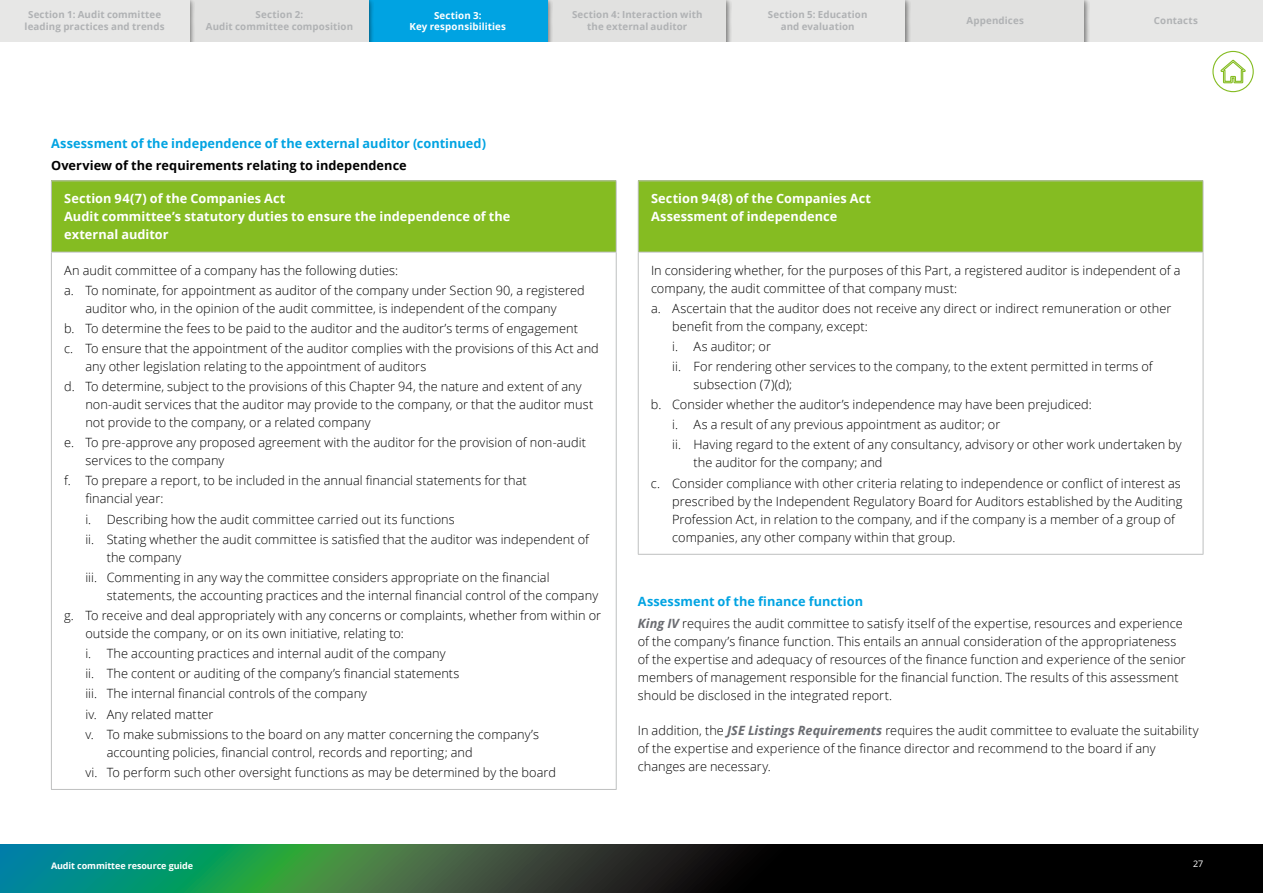
<style>
.page{position:relative;width:1263px;height:893px;background:#fff}
.page>*{position:absolute;margin:0;border:0;box-sizing:border-box;transform-origin:0 0}
.t1{font:300 12.75px/20.1px "Open Sans";letter-spacing:.005em;color:#000}
.t2{font:700 12.75px/18px "Open Sans";letter-spacing:.005em;color:#fff}
.t3{font:700 12.75px "Open Sans";letter-spacing:.005em;color:#00a3e2}
.t4{font:700 12.75px "Open Sans";letter-spacing:.005em;color:#000}
.t5{font:700 9.75px/11.2px "Open Sans";letter-spacing:.01em;color:#b0b2b4;text-align:center}
.t6{font:700 9.75px/11.2px "Open Sans";letter-spacing:.01em;color:#fff;text-align:center}
.t7{font:700 9px "Open Sans";letter-spacing:-.01em;color:#fff}
.t8{font:9px "Open Sans";color:#fff}
.s1{font-weight:700;color:#00a3e2}
.s2{font-weight:700;font-style:italic;color:#6a6c71}
</style>
<div class="page">
<div style="left:1074px;top:0;width:189px;height:60px;background:#e7e7e6"></div>
<div style="left:895px;top:0;width:189px;height:60px;background:#e1e1e0"></div>
<div style="left:716px;top:0;width:189px;height:60px;background:#e7e7e6"></div>
<div style="left:537px;top:0;width:189px;height:60px;background:#e1e1e0"></div>
<div style="left:358px;top:0;width:189px;height:60px;background:#00a3e2"></div>
<div style="left:179px;top:0;width:189px;height:60px;background:#e1e1e0"></div>
<div style="left:0;top:0;width:195px;height:66px;background:#000;opacity:.45"></div>
<div style="left:0;top:0;width:189px;height:60px;background:#e7e7e6"></div>
<div style="left:0;top:43px;width:1263px;height:87px;background:#fff"></div>
<svg style="left:1212px;top:50px;width:42px;height:43px"></svg>
<svg style="left:0;top:845px;width:1263px;height:48px;background:#153d2c"></svg>
<div style="left:51px;top:181px;width:565px;height:71px;background:#85bc22"></div>
<hr style="left:51px;top:180px;width:566px;height:1px;background:#bec0c0">
<hr style="left:51px;top:181px;width:1px;height:71px;background:#bec0c0">
<hr style="left:616px;top:181px;width:1px;height:71px;background:#bec0c0">
<hr style="left:51px;top:252px;width:566px;height:1px;background:#bec0c0">
<hr style="left:51px;top:252px;width:1px;height:537px;background:#bec0c0">
<hr style="left:616px;top:252px;width:1px;height:537px;background:#bec0c0">
<hr style="left:51px;top:789px;width:566px;height:1px;background:#bec0c0">
<div style="left:638px;top:181px;width:565px;height:71px;background:#85bc22"></div>
<hr style="left:638px;top:180px;width:565px;height:1px;background:#bec0c0">
<hr style="left:638px;top:181px;width:1px;height:71px;background:#bec0c0">
<hr style="left:1203px;top:181px;width:1px;height:71px;background:#bec0c0">
<hr style="left:638px;top:252px;width:565px;height:1px;background:#bec0c0">
<hr style="left:638px;top:252px;width:1px;height:302px;background:#bec0c0">
<hr style="left:1203px;top:252px;width:1px;height:302px;background:#bec0c0">
<hr style="left:638px;top:554px;width:565px;height:1px;background:#bec0c0">
<p class="t5" style="left:25px;top:9px;width:142px">Section 1: Audit committee leading practices and trends</p>
<p class="t5" style="left:206px;top:9px;width:149px">Section 2:<br>Audit committee composition</p>
<p class="t6" style="left:410px;top:10px;width:98px">Section 3:<br>Key responsibilities</p>
<p class="t5" style="left:572px;top:9px;width:132px">Section 4: Interaction with the external auditor</p>
<p class="t5" style="left:768px;top:9px;width:101px">Section 5: Education and evaluation</p>
<p class="t5" style="left:966px;top:15px;width:59px">Appendices</p>
<p class="t5" style="left:1154px;top:15px;width:45px">Contacts</p>
<p class="t3" style="left:51px;top:134px;width:437px">Assessment of the independence of the external auditor (continued)</p>
<p class="t4" style="left:51px;top:157px;width:357px">Overview of the requirements relating to independence</p>
<p class="t2" style="left:64px;top:189px;width:448px">Section 94(7) of the Companies Act<br>Audit committee’s statutory duties to ensure the independence of the external auditor</p>
<p class="t1" style="left:64px;top:260px;width:522px">An audit committee of a company has the following duties:<br>a. To nominate, for appointment as auditor of the company under Section 90, a registered</p>
<p class="t1" style="left:64px;top:298px;width:536px;text-indent:21px">auditor who, in the opinion of the audit committee, is independent of the company<br>b. To determine the fees to be paid to the auditor and the auditor’s terms of engagement<br>c. To ensure that the appointment of the auditor complies with the provisions of this Act and</p>
<p class="t1" style="left:64px;top:356px;width:519px;text-indent:21px">any other legislation relating to the appointment of auditors<br>d. To determine, subject to the provisions of this Chapter 94, the nature and extent of any</p>
<p class="t1" style="left:85px;top:395px;width:509px;line-height:18px">non-audit services that the auditor may provide to the company, or that the auditor must not provide to the company, or a related company</p>
<p class="t1" style="left:85px;top:433px;width:502px;line-height:18px;text-indent:-21px">e. To pre-approve any proposed agreement with the auditor for the provision of non-audit services to the company</p>
<p class="t1" style="left:85px;top:471px;width:443px;line-height:18px;text-indent:-21px">f. To prepare a report, to be included in the annual financial statements for that financial year:</p>
<p class="t1" style="left:85px;top:509px;width:505px">i. Describing how the audit committee carried out its functions<br>ii. Stating whether the audit committee is satisfied that the auditor was independent of</p>
<p class="t1" style="left:85px;top:547px;width:466px;text-indent:21px">the company<br>iii. Commenting in any way the committee considers appropriate on the financial</p>
<p class="t1" style="left:64px;top:585px;width:538px;text-align:right">statements, the accounting practices and the internal financial control of the company<br>g. To receive and deal appropriately with any concerns or complaints, whether from within or</p>
<p class="t1" style="left:85px;top:623px;width:455px">outside the company, or on its own initiative, relating to:<br>i. The accounting practices and internal audit of the company<br>ii. The content or auditing of the company’s financial statements<br>iii. The internal financial controls of the company<br>iv. Any related matter<br>v. To make submissions to the board on any matter concerning the company’s</p>
<p class="t1" style="left:85px;top:742px;width:472px;text-indent:21px">accounting policies, financial control, records and reporting; and<br>vi. To perform such other oversight functions as may be determined by the board</p>
<p class="t2" style="left:651px;top:189px;width:222px">Section 94(8) of the Companies Act<br>Assessment of independence</p>
<p class="t1" style="left:651px;top:261px;width:531px;line-height:18px">In considering whether, for the purposes of this Part, a registered auditor is independent of a company, the audit committee of that company must:</p>
<p class="t1" style="left:672px;top:299px;width:501px;line-height:18px;text-indent:-21px">a. Ascertain that the auditor does not receive any direct or indirect remuneration or other benefit from the company, except:</p>
<p class="t1" style="left:672px;top:336px;width:482px">i. As auditor; or<br>ii. For rendering other services to the company, to the extent permitted in terms of</p>
<p class="t1" style="left:693px;top:374px;width:100px">subsection (7)(d);</p>
<p class="t1" style="left:651px;top:394px;width:442px">b. Consider whether the auditor’s independence may have been prejudiced:</p>
<p class="t1" style="left:672px;top:414px;width:330px">i. As a result of any previous appointment as auditor; or</p>
<p class="t1" style="left:672px;top:434px;width:511px">ii. Having regard to the extent of any consultancy, advisory or other work undertaken by</p>
<p class="t1" style="left:651px;top:452px;width:531px;text-indent:43px">the auditor for the company; and<br>c. Consider compliance with other criteria relating to independence or conflict of interest as</p>
<p class="t1" style="left:672px;top:492px;width:512px;line-height:18px">prescribed by the Independent Regulatory Board for Auditors established by the Auditing<br>Profession Act, in relation to the company, and if the company is a member of a group of companies, any other company within that group.</p>
<p class="t1" style="left:638px;top:590px;width:546px;line-height:22.2px"><span class="s1">Assessment of the finance function<br></span><span class="s2">King IV</span> requires the audit committee to satisfy itself of the expertise, resources and experience</p>
<p class="t1" style="left:638px;top:632px;width:549px;line-height:18px">of the company’s finance function. This entails an annual consideration of the appropriateness of the expertise and adequacy of resources of the finance function and experience of the senior members of management responsible for the financial function. The results of this assessment should be disclosed in the integrated report.</p>
<p class="t1" style="left:638px;top:721px;width:562px;line-height:18px">In addition, the <span class="s2">JSE Listings Requirements</span> requires the audit committee to evaluate the suitability of the expertise and experience of the finance director and recommend to the board if any changes are necessary.</p>
<p class="t7" style="left:51px;top:859px;width:144px">Audit committee resource guide</p>
<p class="t8" style="left:1193px;top:858px;width:12px">27</p>
</div>
